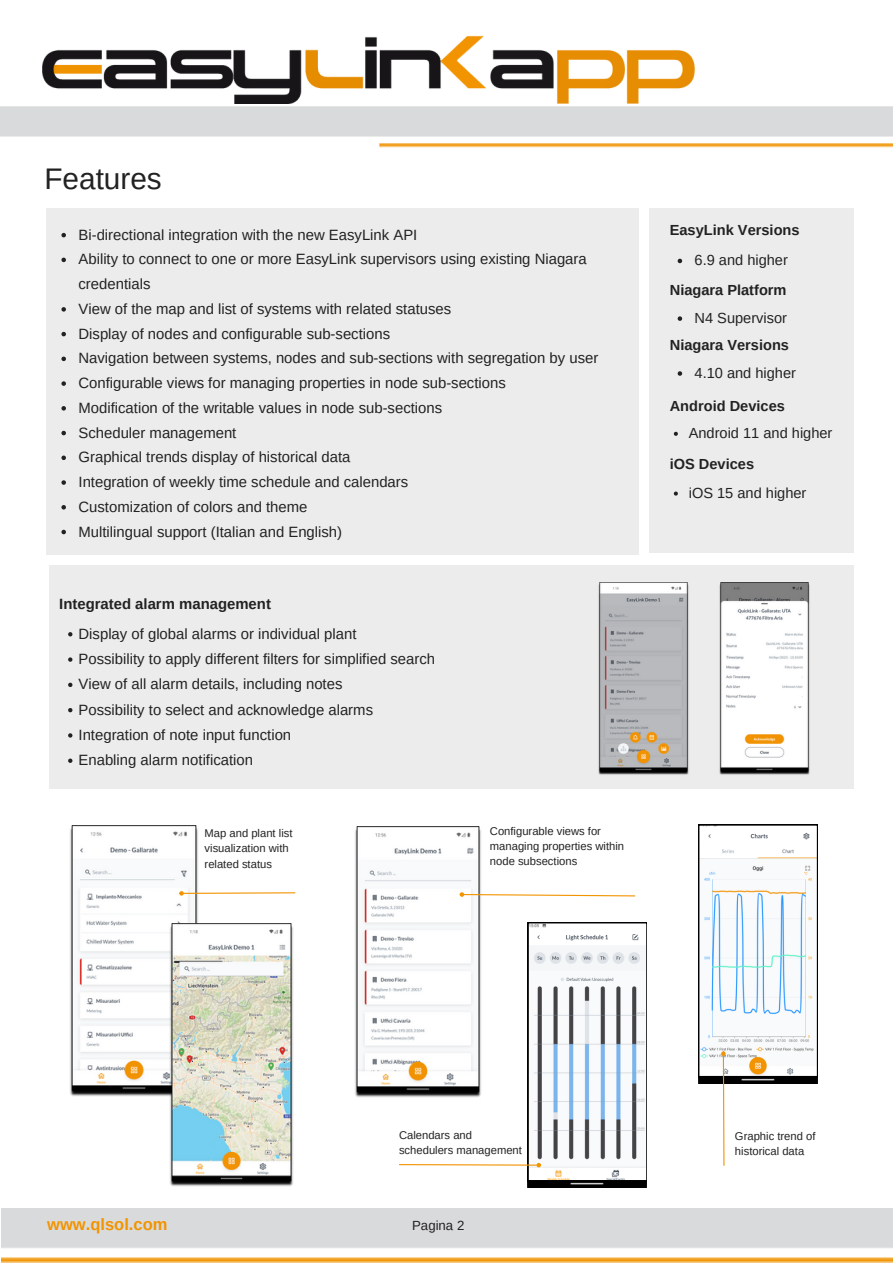
<style>
.page{position:relative;width:893px;height:1264px;background:#fff}
.page>*{position:absolute;margin:0;border:0;box-sizing:border-box;transform-origin:0 0}
.t1{font:29.7px "Arimo";color:#222}
.t2{font:700 16.5px "Arimo";color:#f29400}
.t3{font:14.85px/24.8px "Arimo";color:#222}
.t4{font:700 14.85px "Arimo";color:#222}
.t5{font:700 14.55px "Arimo";color:#222}
.t6{font:14.55px "Arimo";color:#222}
.t7{font:13.2px "Arimo";color:#222}
.t8{font:11.25px/15.1px "Arimo";color:#222}
</style>
<div class="page">
<img style="left:0;top:106px;width:892px;height:42px">
<img style="left:1px;top:1208px;width:891px;height:54px">
<img style="left:42px;top:35px;width:654px;height:69px">
<div style="left:46px;top:208px;width:592px;height:347px;background:#ececec"></div>
<svg style="left:61px;top:233px;width:5px;height:4px"></svg>
<svg style="left:61px;top:258px;width:5px;height:4px"></svg>
<svg style="left:61px;top:307px;width:5px;height:4px"></svg>
<svg style="left:61px;top:332px;width:5px;height:4px"></svg>
<svg style="left:61px;top:356px;width:5px;height:5px"></svg>
<svg style="left:61px;top:381px;width:5px;height:5px"></svg>
<svg style="left:61px;top:406px;width:5px;height:4px"></svg>
<svg style="left:61px;top:431px;width:5px;height:4px"></svg>
<svg style="left:61px;top:455px;width:5px;height:5px"></svg>
<svg style="left:61px;top:480px;width:5px;height:5px"></svg>
<svg style="left:61px;top:505px;width:5px;height:4px"></svg>
<svg style="left:61px;top:530px;width:5px;height:4px"></svg>
<img style="left:70px;top:825px;width:128px;height:271px">
<img style="left:169px;top:923px;width:124px;height:264px">
<img style="left:355px;top:827px;width:126px;height:270px">
<svg style="left:179px;top:891px;width:117px;height:4px"></svg>
<svg style="left:698px;top:824px;width:119px;height:342px"></svg>
<svg style="left:459px;top:892px;width:177px;height:5px"></svg>
<div style="left:49px;top:565px;width:804px;height:223px;background:#ececec"></div>
<img style="left:719px;top:582px;width:91px;height:193px">
<img style="left:598px;top:582px;width:91px;height:193px">
<div style="left:649px;top:208px;width:204px;height:345px;background:#ececec"></div>
<img style="left:527px;top:1180px;width:120px;height:7px">
<svg style="left:398px;top:922px;width:249px;height:258px"></svg>
<svg style="left:68px;top:632px;width:4px;height:4px"></svg>
<svg style="left:68px;top:657px;width:4px;height:4px"></svg>
<svg style="left:68px;top:682px;width:4px;height:5px"></svg>
<svg style="left:68px;top:708px;width:4px;height:4px"></svg>
<svg style="left:68px;top:733px;width:4px;height:4px"></svg>
<svg style="left:68px;top:758px;width:4px;height:5px"></svg>
<svg style="left:677px;top:316px;width:5px;height:5px"></svg>
<svg style="left:677px;top:371px;width:5px;height:5px"></svg>
<svg style="left:673px;top:491px;width:4px;height:4px"></svg>
<svg style="left:673px;top:432px;width:4px;height:4px"></svg>
<svg style="left:677px;top:259px;width:5px;height:4px"></svg>
<p class="t1" style="left:44px;top:162px;width:119px">Features</p>
<p class="t3" style="left:79px;top:222px;width:340px">Bi-directional integration with the new EasyLink API</p>
<p class="t3" style="left:79px;top:247px;width:509px">Ability to connect to one or more EasyLink supervisors using existing Niagara credentials</p>
<p class="t3" style="left:79px;top:296px;width:374px">View of the map and list of systems with related statuses</p>
<p class="t3" style="left:79px;top:321px;width:313px">Display of nodes and configurable sub-sections</p>
<p class="t3" style="left:79px;top:346px;width:521px">Navigation between systems, nodes and sub-sections with segregation by user</p>
<p class="t3" style="left:79px;top:370px;width:429px">Configurable views for managing properties in node sub-sections</p>
<p class="t3" style="left:79px;top:395px;width:365px">Modification of the writable values in node sub-sections</p>
<p class="t3" style="left:79px;top:420px;width:159px">Scheduler management</p>
<p class="t3" style="left:79px;top:445px;width:273px">Graphical trends display of historical data</p>
<p class="t3" style="left:79px;top:469px;width:331px">Integration of weekly time schedule and calendars</p>
<p class="t3" style="left:79px;top:494px;width:230px">Customization of colors and theme</p>
<p class="t3" style="left:79px;top:519px;width:265px">Multilingual support (Italian and English)</p>
<p class="t4" style="left:59px;top:595px;width:213px">Integrated alarm management</p>
<p class="t3" style="left:79px;top:621px;width:279px">Display of global alarms or individual plant</p>
<p class="t3" style="left:79px;top:646px;width:358px">Possibility to apply different filters for simplified search</p>
<p class="t3" style="left:79px;top:671px;width:265px">View of all alarm details, including notes</p>
<p class="t3" style="left:79px;top:697px;width:296px">Possibility to select and acknowledge alarms</p>
<p class="t3" style="left:79px;top:722px;width:214px">Integration of note input function</p>
<p class="t3" style="left:79px;top:747px;width:176px">Enabling alarm notification</p>
<p class="t8" style="left:204px;top:825px;width:89px">Map and plant list visualization with related status</p>
<p class="t8" style="left:490px;top:823px;width:136px">Configurable views for managing properties within node subsections</p>
<p class="t5" style="left:669px;top:222px;width:131px">EasyLink Versions</p>
<p class="t6" style="left:694px;top:252px;width:95px">6.9 and higher</p>
<p class="t5" style="left:669px;top:282px;width:118px">Niagara Platform</p>
<p class="t6" style="left:694px;top:310px;width:94px">N4 Supervisor</p>
<p class="t5" style="left:669px;top:337px;width:121px">Niagara Versions</p>
<p class="t6" style="left:694px;top:365px;width:103px">4.10 and higher</p>
<p class="t5" style="left:669px;top:398px;width:117px">Android Devices</p>
<p class="t6" style="left:688px;top:424px;width:145px">Android 11 and higher</p>
<p class="t5" style="left:669px;top:456px;width:86px">iOS Devices</p>
<p class="t6" style="left:688px;top:484px;width:119px">iOS 15 and higher</p>
<p class="t8" style="left:399px;top:1127px;width:124px">Calendars and schedulers management</p>
<p class="t2" style="left:47px;top:1214px;width:122px">www.qlsol.com</p>
<p class="t7" style="left:412px;top:1217px;width:54px">Pagina 2</p>
<p class="t8" style="left:735px;top:1128px;width:82px">Graphic trend of historical data</p>
</div>
